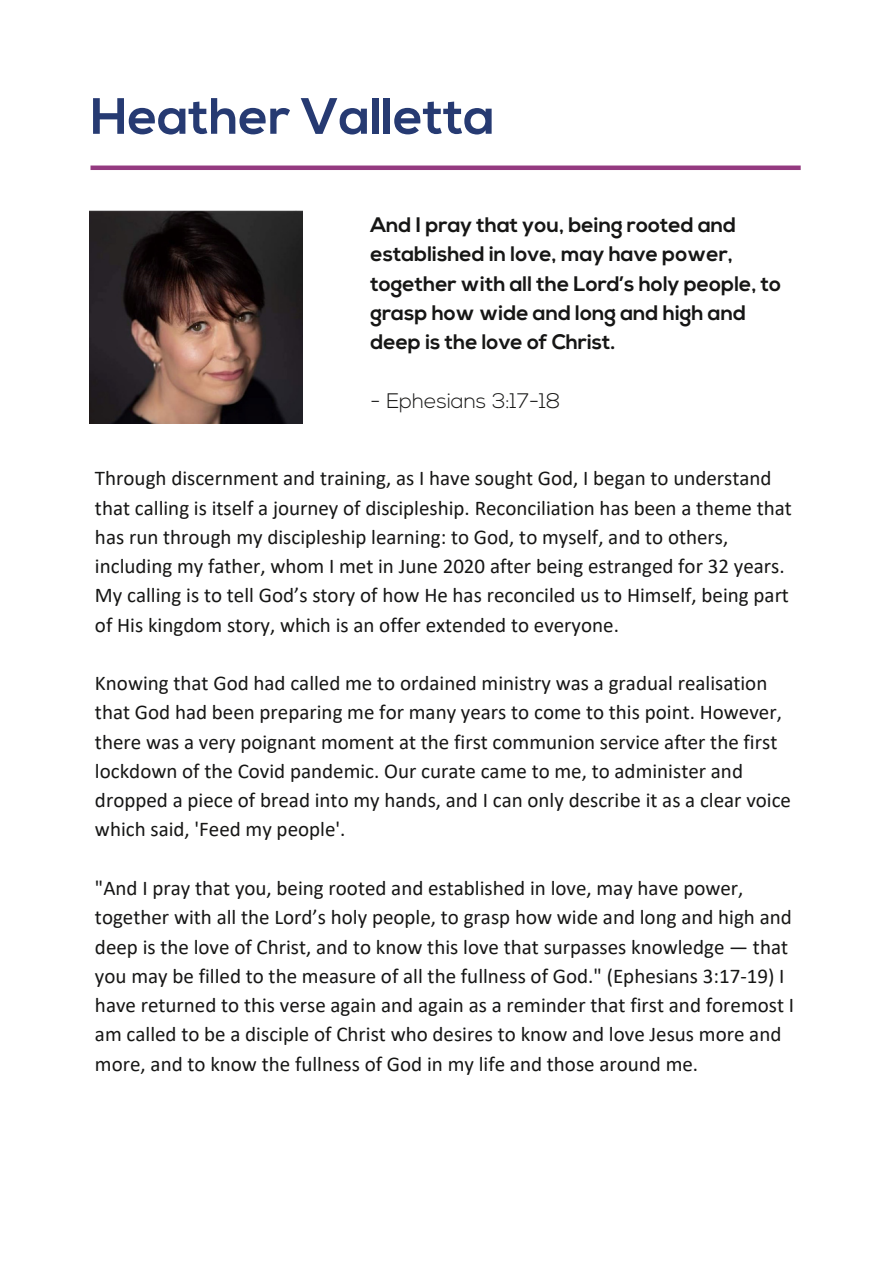
<style>
.page{position:relative;width:893px;height:1264px;background:#fff}
.page>*{position:absolute;margin:0;border:0;box-sizing:border-box;transform-origin:0 0}
.t1{font:700 50.85px "Nexa";color:#263a72}
.t2{font:21px/29.2px "Calibri";color:#161615}
.t3{font:700 21px/29.2px "Nexa";color:#161615}
.t4{font:300 21px "Nexa";color:#161615}
</style>
<div class="page">
<img style="left:89px;top:210px;width:213px;height:213px">
<div style="left:90px;top:165px;width:710px;height:5px;background:#943a80"></div>
<h1 class="t1" style="left:90px;top:96px;width:406px">Heather Valletta</h1>
<p class="t3" style="left:370px;top:212px;width:412px">And I pray that you, being rooted and established in love, may have power, together with all the Lord’s holy people, to grasp how wide and long and high and deep is the love of Christ.</p>
<p class="t4" style="left:370px;top:392px;width:191px">- Ephesians 3:17-18</p>
<p class="t2" style="left:95px;top:465px;width:698px">Through discernment and training, as I have sought God, I began to understand that calling is itself a journey of discipleship. Reconciliation has been a theme that has run through my discipleship learning: to God, to myself, and to others, including my father, whom I met in June 2020 after being estranged for 32 years.<br>My calling is to tell God’s story of how He has reconciled us to Himself, being part of His kingdom story, which is an offer extended to everyone.</p>
<p class="t2" style="left:95px;top:670px;width:697px">Knowing that God had called me to ordained ministry was a gradual realisation that God had been preparing me for many years to come to this point. However, there was a very poignant moment at the first communion service after the first lockdown of the Covid pandemic. Our curate came to me, to administer and dropped a piece of bread into my hands, and I can only describe it as a clear voice which said, 'Feed my people'.</p>
<p class="t2" style="left:95px;top:875px;width:700px">"And I pray that you, being rooted and established in love, may have power, together with all the Lord’s holy people, to grasp how wide and long and high and deep is the love of Christ, and to know this love that surpasses knowledge — that you may be filled to the measure of all the fullness of God." (Ephesians 3:17-19) I have returned to this verse again and again as a reminder that first and foremost I am called to be a disciple of Christ who desires to know and love Jesus more and more, and to know the fullness of God in my life and those around me.</p>
</div>
